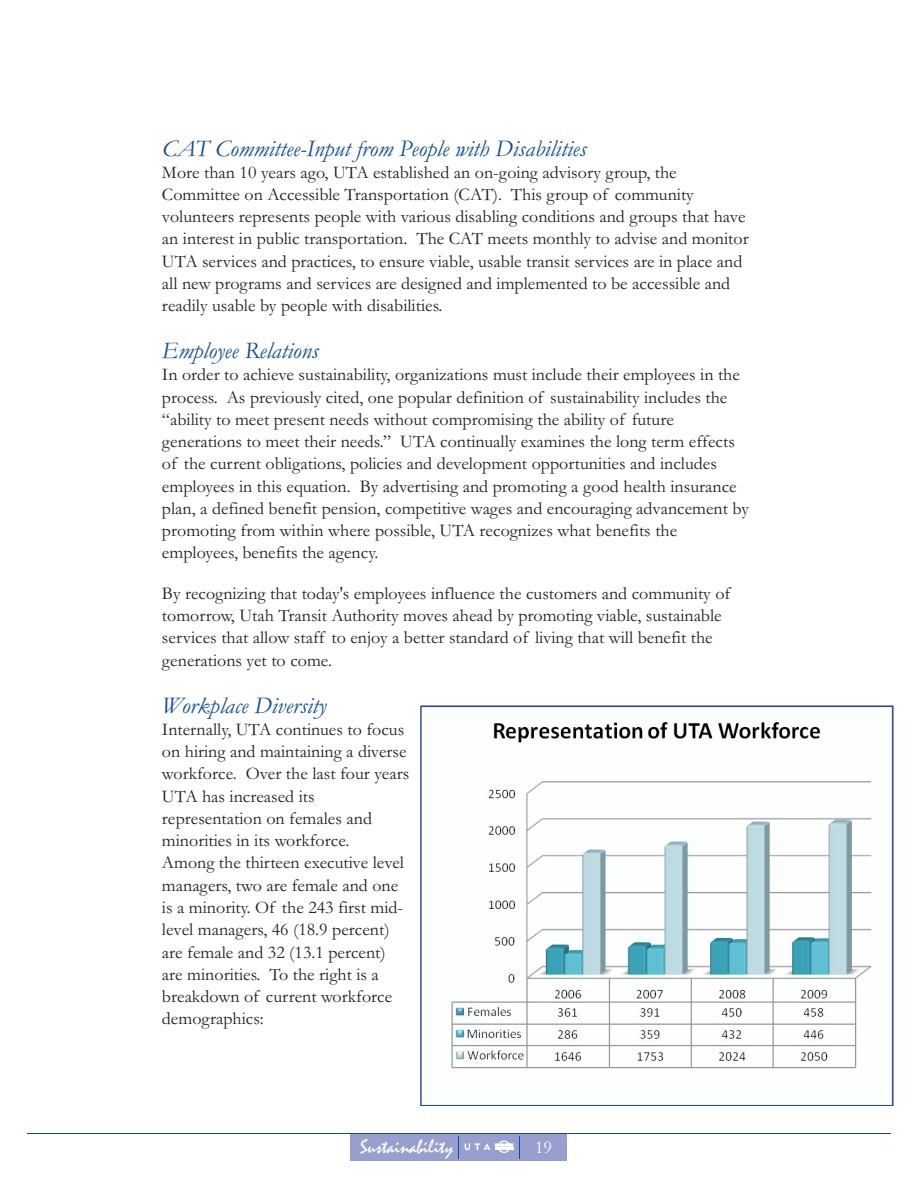
<style>
.page{position:relative;width:918px;height:1188px;background:#fff}
.page>*{position:absolute;margin:0;border:0;box-sizing:border-box;transform-origin:0 0}
.t1{font:italic 24px "Garamond";color:#0f499d}
.t2{font:19.95px "Mistral";color:#fff}
.t3{font:18px/22.4px "Garamond";color:#231f20}
.t4{font:18px "Garamond";color:#fff}
</style>
<div class="page">
<div style="left:351px;top:1133px;width:216px;height:28px;background:#989fce"></div>
<hr style="left:27px;top:1133px;width:864px;height:1px;background:#0f499d">
<svg style="left:464px;top:1140px;width:49px;height:13px"></svg>
<svg style="left:519px;top:1136px;width:1px;height:23px"></svg>
<img style="left:451px;top:722px;width:421px;height:347px">
<h1 class="t1" style="left:162px;top:140px;width:426px">CAT Committee-Input from People with Disabilities</h1>
<p class="t3" style="left:162px;top:163px;width:588px">More than 10 years ago, UTA established an on-going advisory group, the Committee on Accessible Transportation (CAT). This group of community volunteers represents people with various disabling conditions and groups that have an interest in public transportation. The CAT meets monthly to advise and monitor UTA services and practices, to ensure viable, usable transit services are in place and all new programs and services are designed and implemented to be accessible and readily usable by people with disabilities.</p>
<h1 class="t1" style="left:162px;top:343px;width:158px">Employee Relations</h1>
<p class="t3" style="left:162px;top:366px;width:588px">In order to achieve sustainability, organizations must include their employees in the process. As previously cited, one popular definition of sustainability includes the “ability to meet present needs without compromising the ability of future generations to meet their needs.” UTA continually examines the long term effects of the current obligations, policies and development opportunities and includes employees in this equation. By advertising and promoting a good health insurance plan, a defined benefit pension, competitive wages and encouraging advancement by promoting from within where possible, UTA recognizes what benefits the employees, benefits the agency.</p>
<p class="t3" style="left:162px;top:584px;width:570px">By recognizing that today's employees influence the customers and community of tomorrow, Utah Transit Authority moves ahead by promoting viable, sustainable services that allow staff to enjoy a better standard of living that will benefit the generations yet to come.</p>
<h1 class="t1" style="left:162px;top:697px;width:166px">Workplace Diversity</h1>
<p class="t3" style="left:162px;top:720px;width:249px">Internally, UTA continues to focus on hiring and maintaining a diverse workforce. Over the last four years<br>UTA has increased its representation on females and minorities in its workforce.<br>Among the thirteen executive level managers, two are female and one is a minority. Of the 243 first mid&shy;level managers, 46 (18.9 percent) are female and 32 (13.1 percent) are minorities. To the right is a breakdown of current workforce demographics:</p>
<p class="t2" style="left:361px;top:1140px;width:94px">Sustainability</p>
<p class="t4" style="left:535px;top:1141px;width:18px">19</p>
</div>
